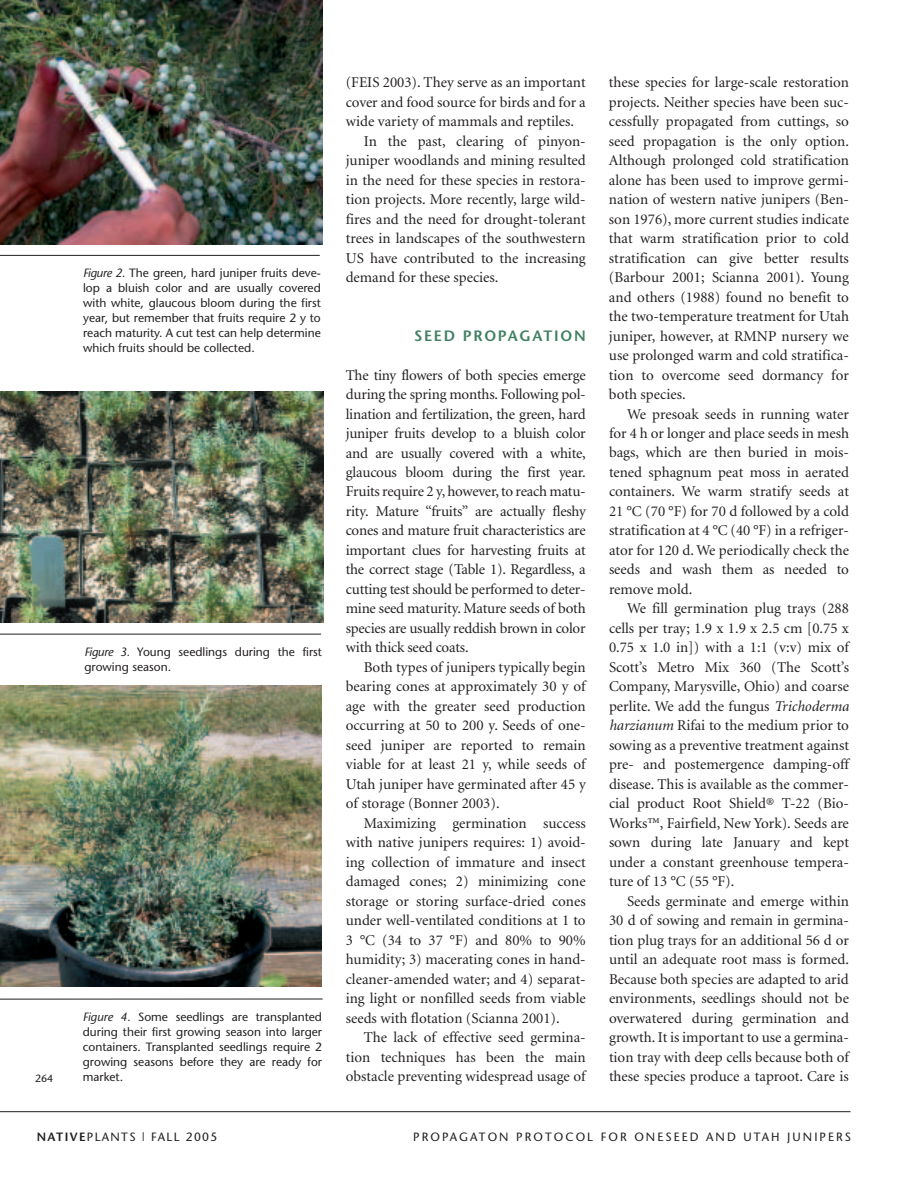
<style>
.page{position:relative;width:918px;height:1188px;background:#fff}
.page>*{position:absolute;margin:0;border:0;box-sizing:border-box;transform-origin:0 0}
.t1{font:15px/19.5px "Minion";color:#231f20;text-align:justify}
.t2{font:600 15px "Stone Sans";letter-spacing:.115em;color:#428065}
.t3{font:12px/15px "Stone Sans";color:#231f20;text-align:justify}
.t4{font:12px "Stone Sans";letter-spacing:.17em;color:#231f20}
.t5{font:12px "Stone Sans";letter-spacing:.115em;color:#231f20}
.t6{font:10.5px "Stone Sans";color:#231f20}
.s1{font-style:italic}
.s2{font-weight:600}
</style>
<div class="page">
<hr style="left:0;top:1111px;width:850px;height:1px;background:#231f20">
<img style="left:0;top:0;width:322px;height:244px">
<img style="left:0;top:392px;width:324px;height:230px">
<img style="left:0;top:686px;width:322px;height:301px">
<hr style="left:0;top:255px;width:320px;height:1px;background:#231f20">
<hr style="left:0;top:634px;width:321px;height:1px;background:#231f20">
<hr style="left:0;top:999px;width:323px;height:1px;background:#231f20">
<p class="t6" style="left:35px;top:1074px;width:20px">264</p>
<p class="t3" style="left:83px;top:266px;width:239px"><span class="s1">Figure 2.</span> The green, hard juniper fruits deve&shy;lop a bluish color and are usually covered with white, glaucous bloom during the first year, but remember that fruits require 2 y to reach maturity. A cut test can help determine which fruits should be collected.</p>
<p class="t3" style="left:84px;top:645px;width:239px"><span class="s1">Figure 3.</span> Young seedlings during the first growing season.</p>
<p class="t3" style="left:83px;top:1011px;width:241px"><span class="s1">Figure 4.</span> Some seedlings are transplanted during their first growing season into larger containers. Transplanted seedlings require 2 growing seasons before they are ready for market.</p>
<p class="t1" style="left:346px;top:74px;width:241px">(FEIS 2003). They serve as an important</p>
<p class="t1" style="left:346px;top:93px;width:242px">cover and food source for birds and for a</p>
<p class="t1" style="left:346px;top:113px;width:230px">wide variety of mammals and reptiles.</p>
<p class="t1" style="left:364px;top:132px;width:223px">In the past, clearing of pinyon-</p>
<p class="t1" style="left:346px;top:152px;width:242px">juniper woodlands and mining resulted</p>
<p class="t1" style="left:346px;top:171px;width:241px">in the need for these species in restora-</p>
<p class="t1" style="left:346px;top:191px;width:241px">tion projects. More recently, large wild-</p>
<p class="t1" style="left:346px;top:210px;width:241px">fires and the need for drought-tolerant</p>
<p class="t1" style="left:346px;top:230px;width:241px">trees in landscapes of the southwestern</p>
<p class="t1" style="left:346px;top:249px;width:242px">US have contributed to the increasing</p>
<p class="t1" style="left:346px;top:269px;width:154px">demand for these species.</p>
<p class="t2" style="left:414px;top:329px;width:173px">SEED PROPAGATION</p>
<p class="t1" style="left:346px;top:366px;width:242px">The tiny flowers of both species emerge during the spring months. Following pol&shy;lination and fertilization, the green, hard juniper fruits develop to a bluish color and are usually covered with a white, glaucous bloom during the first year.<br>Fruits require 2 y, however, to reach matu&shy;rity. Mature “fruits” are actually fleshy cones and mature fruit characteristics are important clues for harvesting fruits at the correct stage (Table 1). Regardless, a cutting test should be performed to deter&shy;mine seed maturity. Mature seeds of both species are usually reddish brown in color with thick seed coats.</p>
<p class="t1" style="left:346px;top:659px;width:242px;text-indent:18px">Both types of junipers typically begin bearing cones at approximately 30 y of age with the greater seed production occurring at 50 to 200 y. Seeds of one&shy;seed juniper are reported to remain viable for at least 21 y, while seeds of Utah juniper have germinated after 45 y of storage (Bonner 2003).</p>
<p class="t1" style="left:346px;top:815px;width:242px;text-indent:18px">Maximizing germination success with native junipers requires: 1) avoid&shy;ing collection of immature and insect damaged cones; 2) minimizing cone storage or storing surface-dried cones under well-ventilated conditions at 1 to 3 °C (34 to 37 °F) and 80% to 90% humidity; 3) macerating cones in hand&shy;cleaner-amended water; and 4) separat&shy;ing light or nonfilled seeds from viable seeds with flotation (Scianna 2001).</p>
<p class="t1" style="left:346px;top:1029px;width:241px;text-indent:18px">The lack of effective seed germina&shy;tion techniques has been the main obstacle preventing widespread usage of</p>
<p class="t1" style="left:609px;top:74px;width:242px">these species for large-scale restoration projects. Neither species have been suc&shy;cessfully propagated from cuttings, so seed propagation is the only option.<br>Although prolonged cold stratification alone has been used to improve germi&shy;nation of western native junipers (Ben&shy;son 1976), more current studies indicate that warm stratification prior to cold stratification can give better results (Barbour 2001; Scianna 2001). Young and others (1988) found no benefit to the two-temperature treatment for Utah juniper, however, at RMNP nursery we use prolonged warm and cold stratifica&shy;tion to overcome seed dormancy for both species.</p>
<p class="t1" style="left:609px;top:405px;width:242px;text-indent:18px">We presoak seeds in running water for 4 h or longer and place seeds in mesh bags, which are then buried in mois&shy;tened sphagnum peat moss in aerated containers. We warm stratify seeds at 21 °C (70 °F) for 70 d followed by a cold stratification at 4 °C (40 °F) in a refriger&shy;ator for 120 d. We periodically check the seeds and wash them as needed to remove mold.</p>
<p class="t1" style="left:609px;top:600px;width:242px;text-indent:18px">We fill germination plug trays (288 cells per tray; 1.9 x 1.9 x 2.5 cm [0.75 x 0.75 x 1.0 in]) with a 1:1 (v:v) mix of Scott’s Metro Mix 360 (The Scott’s Company, Marysville, Ohio) and coarse perlite. We add the fungus <span class="s1">Trichoderma harzianum</span> Rifai to the medium prior to sowing as a preventive treatment against pre- and postemergence damping-off disease. This is available as the commer&shy;cial product Root Shield® T-22 (Bio-Works™, Fairfield, New York). Seeds are sown during late January and kept under a constant greenhouse tempera&shy;ture of 13 °C (55 °F).</p>
<p class="t1" style="left:609px;top:893px;width:242px;text-indent:18px">Seeds germinate and emerge within 30 d of sowing and remain in germina&shy;tion plug trays for an additional 56 d or until an adequate root mass is formed.<br>Because both species are adapted to arid environments, seedlings should not be overwatered during germination and growth. It is important to use a germina&shy;tion tray with deep cells because both of these species produce a taproot. Care is</p>
<p class="t5" style="left:37px;top:1132px;width:182px"><span class="s2">NATIVE</span>PLANTS | FALL 2005</p>
<p class="t4" style="left:413px;top:1132px;width:439px">PROPAGATON PROTOCOL FOR ONESEED AND UTAH JUNIPERS</p>
</div>
